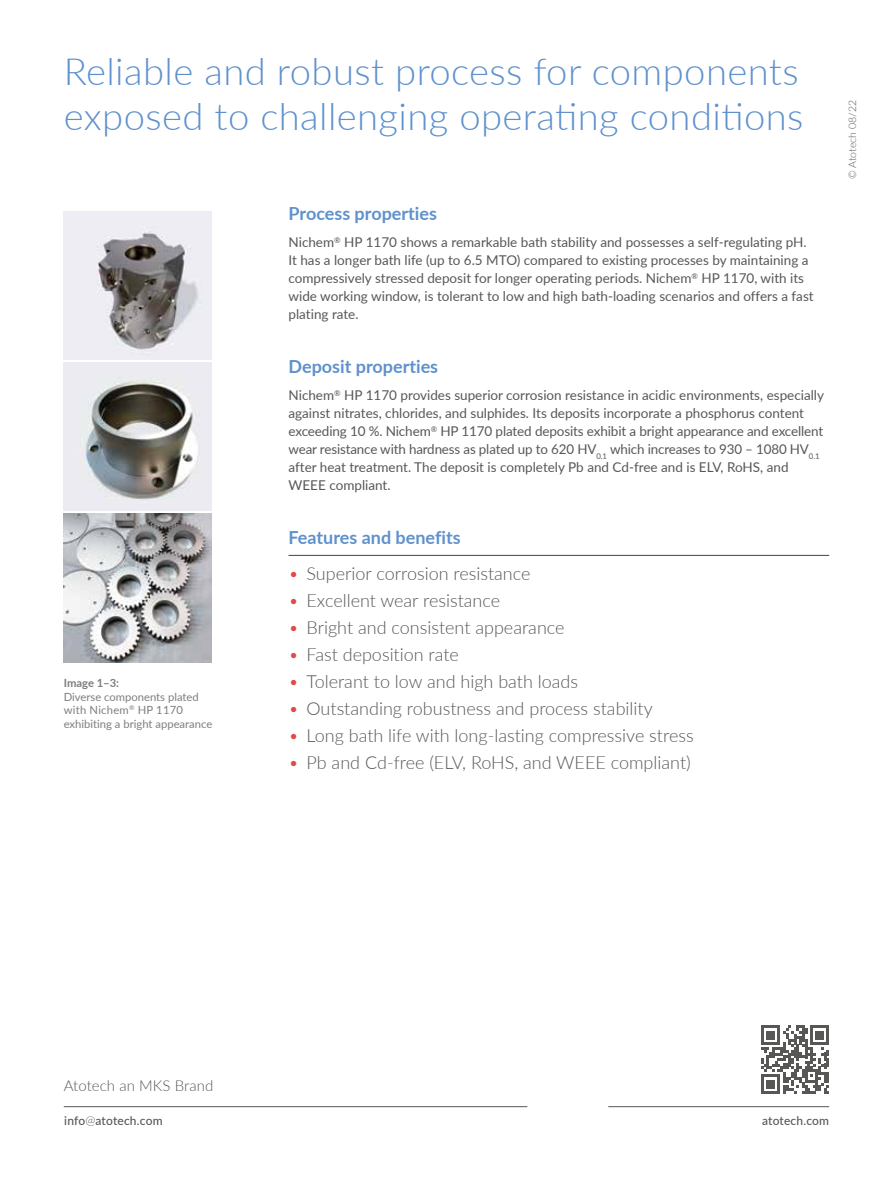
<style>
.page{position:relative;width:893px;height:1191px;background:#fff}
.page>*{position:absolute;margin:0;border:0;box-sizing:border-box;transform-origin:0 0}
.t1{font:300 37.5px/45px "Lato";letter-spacing:.01em;color:#5f91cc}
.t2{font:300 18px "Lato";color:#575756}
.t3{font:700 18px "Lato";color:#5f91cc}
.t4{font:300 15px "Lato";letter-spacing:.005em;color:#575756}
.t5{font:13.5px/18px "Lato";color:#575756}
.t6{font:500 12px "Lato";letter-spacing:.01em;color:#575756}
.t7{font:11.25px/13.5px "Lato";color:#7e7e7d}
.t8{font:700 11.25px "Lato";letter-spacing:-.005em;color:#7e7e7d}
.t9{font:300 10.5px "Lato";color:#575756}
.s1{color:#e04a4b}
.s2{font-weight:300}
</style>
<div class="page">
<img style="left:64px;top:362px;width:147px;height:148px">
<hr style="left:289px;top:555px;width:540px;height:1px;background:#575756">
<img style="left:64px;top:211px;width:147px;height:148px">
<img style="left:64px;top:514px;width:147px;height:148px">
<hr style="left:608px;top:1106px;width:221px;height:1px;background:#575756">
<svg style="left:761px;top:1093px;width:68px;height:1px"></svg>
<svg style="left:761px;top:1025px;width:68px;height:68px"></svg>
<hr style="left:64px;top:1106px;width:463px;height:1px;background:#575756">
<h1 class="t1" style="left:64px;top:48px;width:741px">Reliable and robust process for components exposed to challenging operating conditions</h1>
<p class="t8" style="left:64px;top:674px;width:57px">Image 1–3:</p>
<p class="t7" style="left:64px;top:689px;width:150px">Diverse components plated with Nichem<sup>®</sup> HP 1170 exhibiting a bright appearance</p>
<h2 class="t3" style="left:289px;top:200px;width:150px">Process properties</h2>
<p class="t5" style="left:289px;top:233px;width:527px">Nichem<sup>®</sup> HP 1170 shows a remarkable bath stability and possesses a self-regulating pH.<br>It has a longer bath life (up to 6.5 MTO) compared to existing processes by maintaining a compressively stressed deposit for longer operating periods. Nichem<sup>®</sup> HP 1170, with its wide working window, is tolerant to low and high bath-loading scenarios and offers a fast plating rate.</p>
<h2 class="t3" style="left:289px;top:353px;width:151px">Deposit properties</h2>
<p class="t5" style="left:289px;top:386px;width:537px">Nichem<sup>®</sup> HP 1170 provides superior corrosion resistance in acidic environments, especially against nitrates, chlorides, and sulphides. Its deposits incorporate a phosphorus content exceeding 10 %. Nichem<sup>®</sup> HP 1170 plated deposits exhibit a bright appearance and excellent wear resistance with hardness as plated up to 620 HV<sub>0.1</sub> which increases to 930 – 1080 HV<sub>0.1 </sub>after heat treatment. The deposit is completely Pb and Cd-free and is ELV, RoHS, and WEEE compliant.</p>
<h2 class="t3" style="left:289px;top:524px;width:174px">Features and benefits</h2>
<h2 class="t2" style="left:289px;top:561px;width:244px"><span class="s1">•</span> Superior corrosion resistance</h2>
<h2 class="t2" style="left:289px;top:588px;width:213px"><span class="s1">•</span> Excellent wear resistance</h2>
<h2 class="t2" style="left:289px;top:615px;width:278px"><span class="s1">•</span> Bright and consistent appearance</h2>
<h2 class="t2" style="left:289px;top:642px;width:172px"><span class="s1">•</span> Fast deposition rate</h2>
<h2 class="t2" style="left:289px;top:669px;width:291px"><span class="s1">•</span> Tolerant to low and high bath loads</h2>
<h2 class="t2" style="left:289px;top:696px;width:366px"><span class="s1">•</span> Outstanding robustness and process stability</h2>
<h2 class="t2" style="left:289px;top:723px;width:407px"><span class="s1">•</span> Long bath life with long-lasting compressive stress</h2>
<h2 class="t2" style="left:289px;top:750px;width:404px"><span class="s1">•</span> Pb and Cd-free (ELV, RoHS, and WEEE compliant)</h2>
<p class="t9" style="left:845px;top:179px;width:80px;rotate:-90deg">© Atotech 08/22</p>
<p class="t4" style="left:64px;top:1075px;width:151px">Atotech an MKS Brand</p>
<p class="t6" style="left:64px;top:1112px;width:100px">info<span class="s2">@</span>atotech.com</p>
<p class="t6" style="left:762px;top:1112px;width:69px">atotech.com</p>
</div>
